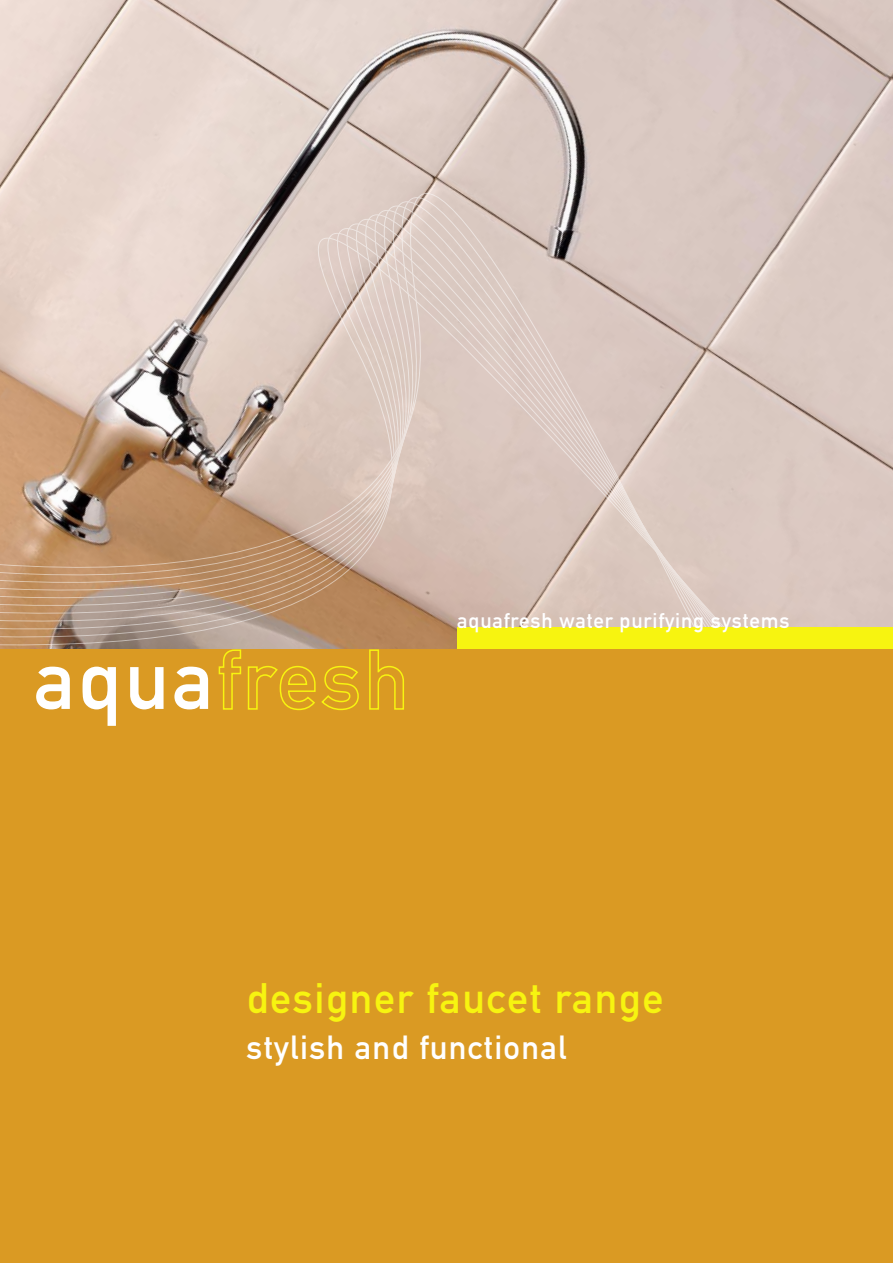
<style>
.page{position:relative;width:893px;height:1263px;background:#fff}
.page>*{position:absolute;margin:0;border:0;box-sizing:border-box;transform-origin:0 0}
.t1{font:82.5px "DIN Mittelschrift Std";color:#fff}
.t2{font:42px "DIN Mittelschrift Std";letter-spacing:.04em;color:#f7f410}
.t3{font:33px "DIN Mittelschrift Std";letter-spacing:.04em;color:#fff}
.t4{font:21px "DIN Mittelschrift Std";letter-spacing:.04em;color:#fff}
</style>
<div class="page">
<img style="left:0;top:0;width:893px;height:649px">
<svg style="left:0;top:193px;width:715px;height:453px;background:#d0b9ab"></svg>
<div style="left:457px;top:628px;width:436px;height:21px;background:#f7f410"></div>
<div style="left:0;top:649px;width:893px;height:614px;background:#da9a23"></div>
<svg style="left:218px;top:649px;width:141px;height:62px"></svg>
<svg style="left:369px;top:649px;width:35px;height:61px"></svg>
<p class="t1" style="left:34px;top:631px;width:181px">aqua</p>
<p class="t4" style="left:457px;top:608px;width:334px">aquafresh water purifying systems</p>
<p class="t2" style="left:247px;top:974px;width:418px">designer faucet range</p>
<p class="t3" style="left:247px;top:1028px;width:322px">stylish and functional</p>
</div>
